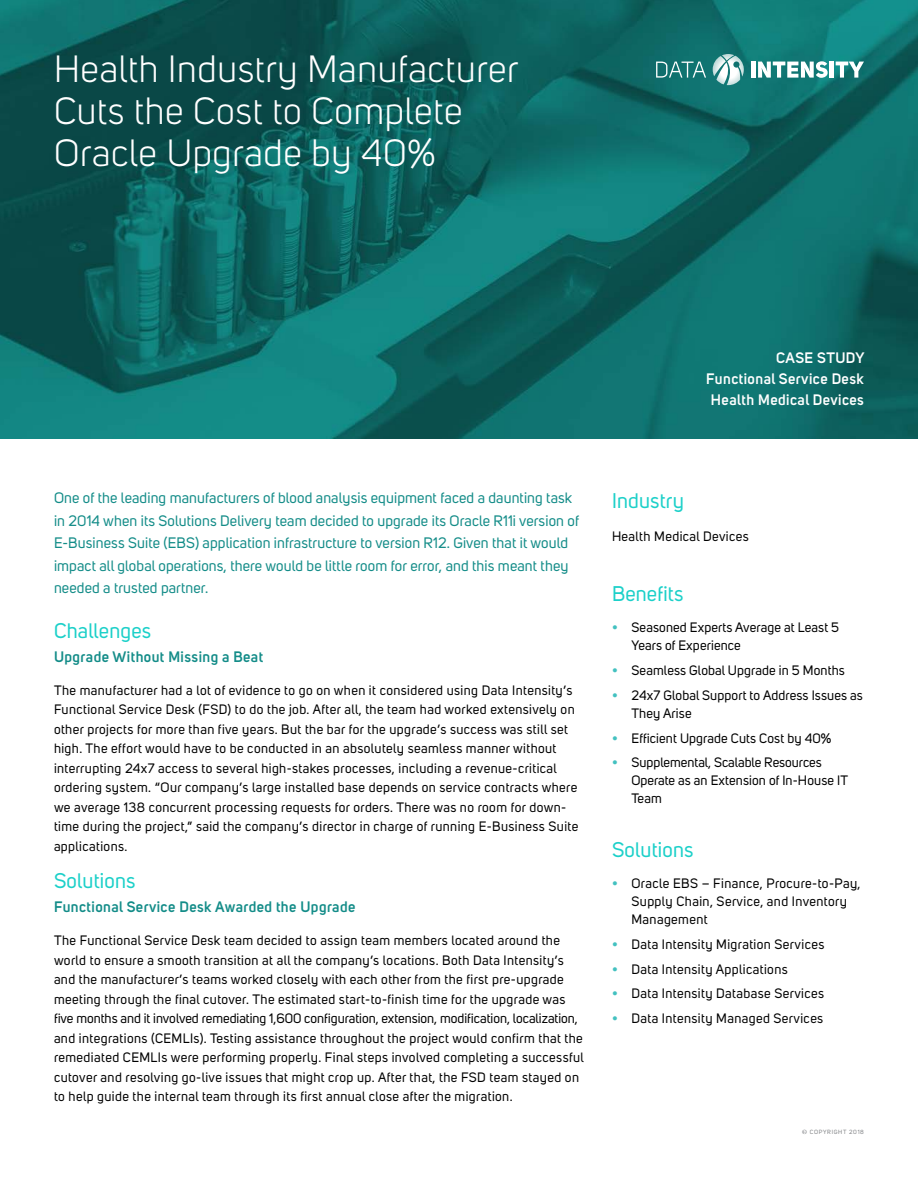
<style>
.page{position:relative;width:918px;height:1188px;background:#fff}
.page>*{position:absolute;margin:0;border:0;box-sizing:border-box;transform-origin:0 0}
.t1{font:37.5px/42px "Uni Sans";letter-spacing:.02em;color:#fff}
.t2{font:21px "Uni Sans";letter-spacing:.01em;color:#1cd0c9}
.t3{font:15px "Uni Sans";letter-spacing:.01em;color:#138c88}
.t4{font:600 15px "Uni Sans";letter-spacing:.03em;color:#138c88}
.t5{font:600 15px "Uni Sans";letter-spacing:.03em;color:#fff}
.t6{font:13.5px/19.5px "Uni Sans";letter-spacing:.03em;color:#000}
.t7{font:13.5px/18px "Uni Sans";letter-spacing:.01em;color:#000}
.t8{font:13.5px/18px "Uni Sans";color:#000}
.t9{font:6px "Uni Sans";letter-spacing:.12em;color:#808285}
.s1{color:#43c1c0}
</style>
<div class="page">
<img style="left:0;top:0;width:918px;height:439px">
<svg style="left:656px;top:62px;width:50px;height:16px"></svg>
<hr style="left:751px;top:62px;width:4px;height:16px;background:#fff">
<svg style="left:758px;top:61px;width:70px;height:17px"></svg>
<hr style="left:830px;top:62px;width:4px;height:16px;background:#fff">
<svg style="left:836px;top:62px;width:28px;height:16px"></svg>
<svg style="left:713px;top:54px;width:31px;height:31px"></svg>
<p class="t1" style="left:54px;top:49px;width:466px">Health Industry Manufacturer<br>Cuts the Cost to Complete<br>Oracle Upgrade by 40%</p>
<p class="t5" style="left:776px;top:349px;width:90px">CASE STUDY</p>
<p class="t5" style="left:706px;top:370px;width:159px">Functional Service Desk</p>
<p class="t5" style="left:711px;top:391px;width:155px">Health Medical Devices</p>
<p class="t3" style="left:54px;top:489px;width:520px">One of the leading manufacturers of blood analysis equipment faced a daunting task</p>
<p class="t3" style="left:54px;top:512px;width:527px">in 2014 when its Solutions Delivery team decided to upgrade its Oracle R11i version of</p>
<p class="t3" style="left:54px;top:534px;width:516px">E-Business Suite (EBS) application infrastructure to version R12. Given that it would</p>
<p class="t3" style="left:54px;top:557px;width:516px">impact all global operations, there would be little room for error, and this meant they</p>
<p class="t3" style="left:54px;top:579px;width:156px">needed a trusted partner.</p>
<p class="t2" style="left:54px;top:619px;width:99px">Challenges</p>
<p class="t4" style="left:54px;top:648px;width:211px">Upgrade Without Missing a Beat</p>
<p class="t6" style="left:54px;top:681px;width:526px">The manufacturer had a lot of evidence to go on when it considered using Data Intensity’s Functional Service Desk (FSD) to do the job. After all, the team had worked extensively on other projects for more than five years. But the bar for the upgrade’s success was still set high. The effort would have to be conducted in an absolutely seamless manner without interrupting 24x7 access to several high-stakes processes, including a revenue-critical ordering system. “Our company’s large installed base depends on service contracts where we average 138 concurrent processing requests for orders. There was no room for down&shy;time during the project,” said the company’s director in charge of running E-Business Suite applications.</p>
<p class="t2" style="left:54px;top:869px;width:83px">Solutions</p>
<p class="t4" style="left:54px;top:898px;width:303px">Functional Service Desk Awarded the Upgrade</p>
<p class="t6" style="left:54px;top:931px;width:531px">The Functional Service Desk team decided to assign team members located around the world to ensure a smooth transition at all the company’s locations. Both Data Intensity’s and the manufacturer’s teams worked closely with each other from the first pre-upgrade meeting through the final cutover. The estimated start-to-finish time for the upgrade was five months and it involved remediating 1,600 configuration, extension, modification, localization, and integrations (CEMLIs). Testing assistance throughout the project would confirm that the remediated CEMLIs were performing properly. Final steps involved completing a successful cutover and resolving go-live issues that might crop up. After that, the FSD team stayed on to help guide the internal team through its first annual close after the migration.</p>
<p class="t2" style="left:612px;top:488px;width:73px">Industry</p>
<p class="t6" style="left:612px;top:526px;width:138px">Health Medical Devices</p>
<p class="t2" style="left:612px;top:581px;width:73px">Benefits</p>
<p class="t7" style="left:632px;top:619px;width:209px;text-indent:-20px"><span class="s1">•</span> Seasoned Experts Average at Least 5<br>Years of Experience</p>
<p class="t7" style="left:612px;top:661px;width:234px"><span class="s1">•</span> Seamless Global Upgrade in 5 Months</p>
<p class="t7" style="left:632px;top:686px;width:233px;text-indent:-20px"><span class="s1">•</span> 24x7 Global Support to Address Issues as<br>They Arise</p>
<p class="t7" style="left:612px;top:729px;width:221px"><span class="s1">•</span> Efficient Upgrade Cuts Cost by 40%</p>
<p class="t8" style="left:632px;top:754px;width:218px;text-indent:-20px"><span class="s1">•</span> Supplemental, Scalable Resources<br>Operate as an Extension of In-House IT<br>Team</p>
<p class="t2" style="left:612px;top:837px;width:83px">Solutions</p>
<p class="t6" style="left:632px;top:875px;width:231px;line-height:18px;text-indent:-20px"><span class="s1">•</span> Oracle EBS – Finance, Procure-to-Pay,<br>Supply Chain, Service, and Inventory<br>Management</p>
<p class="t6" style="left:612px;top:935px;width:214px"><span class="s1">•</span> Data Intensity Migration Services</p>
<p class="t6" style="left:612px;top:959px;width:177px"><span class="s1">•</span> Data Intensity Applications</p>
<p class="t6" style="left:612px;top:984px;width:214px"><span class="s1">•</span> Data Intensity Database Services</p>
<p class="t6" style="left:612px;top:1009px;width:213px"><span class="s1">•</span> Data Intensity Managed Services</p>
<p class="t9" style="left:802px;top:1128px;width:63px">© COPYRIGHT 2018</p>
</div>
